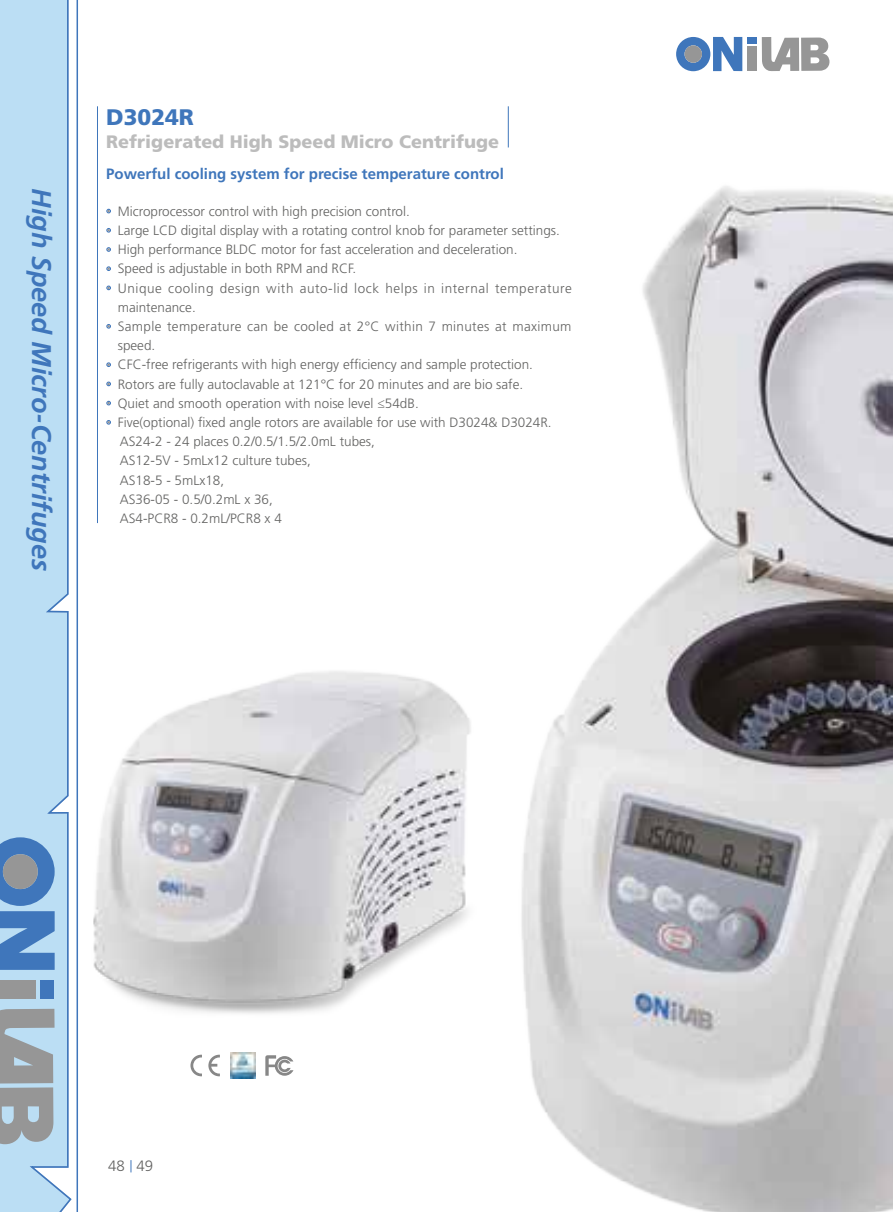
<style>
.page{position:relative;width:893px;height:1212px;background:#fff}
.page>*{position:absolute;margin:0;border:0;box-sizing:border-box;transform-origin:0 0}
.t1{font:italic 700 27px "Frutiger LT Std";color:#3f76bb}
.t2{font:900 22.5px "Frutiger LT Std";color:#3f76bb}
.t3{font:900 18px "Frutiger LT Std";color:#bcbcbc}
.t4{font:700 15px "Frutiger LT Std";color:#3f76bb}
.t5{font:300 15px "Frutiger LT Std";color:#636362}
.t6{font:300 13.5px/19.2px "Frutiger LT Std";color:#636362}
</style>
<div class="page">
<img style="left:130px;top:128px;width:763px;height:1084px">
<img style="left:76px;top:614px;width:414px;height:441px">
<hr style="left:77px;top:0;width:1px;height:1212px;background:#3f76bb">
<svg style="left:131px;top:1160px;width:1px;height:12px"></svg>
<svg style="left:676px;top:37px;width:66px;height:34px"></svg>
<div style="left:747px;top:46px;width:10px;height:25px;background:#969696"></div>
<div style="left:747px;top:37px;width:10px;height:7px;background:#3f76bb"></div>
<svg style="left:762px;top:37px;width:67px;height:34px"></svg>
<svg style="left:0;top:0;width:72px;height:1212px;background:#b3d3e9"></svg>
<svg style="left:106px;top:209px;width:5px;height:4px"></svg>
<svg style="left:106px;top:228px;width:5px;height:5px"></svg>
<svg style="left:106px;top:247px;width:5px;height:5px"></svg>
<svg style="left:106px;top:266px;width:5px;height:5px"></svg>
<svg style="left:106px;top:286px;width:5px;height:4px"></svg>
<svg style="left:106px;top:324px;width:5px;height:5px"></svg>
<svg style="left:106px;top:362px;width:5px;height:5px"></svg>
<svg style="left:106px;top:382px;width:5px;height:4px"></svg>
<svg style="left:106px;top:401px;width:5px;height:4px"></svg>
<svg style="left:106px;top:420px;width:5px;height:5px"></svg>
<hr style="left:97px;top:106px;width:1px;height:417px;background:#3f76bb">
<hr style="left:508px;top:106px;width:1px;height:41px;background:#3f76bb">
<img style="left:230px;top:1053px;width:26px;height:25px">
<svg style="left:190px;top:1055px;width:12px;height:21px"></svg>
<svg style="left:208px;top:1055px;width:12px;height:21px"></svg>
<svg style="left:265px;top:1055px;width:28px;height:21px"></svg>
<h1 class="t1" style="left:57px;top:188px;width:384px;rotate:90deg">High Speed Micro-Centrifuges</h1>
<h2 class="t2" style="left:106px;top:104px;width:89px">D3024R</h2>
<h3 class="t3" style="left:106px;top:131px;width:394px">Refrigerated High Speed Micro Centrifuge</h3>
<p class="t4" style="left:106px;top:165px;width:399px">Powerful cooling system for precise temperature control</p>
<p class="t6" style="left:118px;top:202px;width:456px">Microprocessor control with high precision control.<br>Large LCD digital display with a rotating control knob for parameter settings.<br>High performance BLDC motor for fast acceleration and deceleration.<br>Speed is adjustable in both RPM and RCF.<br>Unique cooling design with auto-lid lock helps in internal temperature maintenance.<br>Sample temperature can be cooled at 2°C within 7 minutes at maximum speed.<br>CFC-free refrigerants with high energy efficiency and sample protection.<br>Rotors are fully autoclavable at 121°C for 20 minutes and are bio safe.<br>Quiet and smooth operation with noise level ≤54dB.<br>Five(optional) fixed angle rotors are available for use with D3024&amp; D3024R.<br>AS24-2 - 24 places 0.2/0.5/1.5/2.0mL tubes,<br>AS12-5V - 5mLx12 culture tubes,<br>AS18-5 - 5mLx18,<br>AS36-05 - 0.5/0.2mL x 36,<br>AS4-PCR8 - 0.2mL/PCR8 x 4</p>
<p class="t5" style="left:108px;top:1157px;width:47px">48 49</p>
</div>
